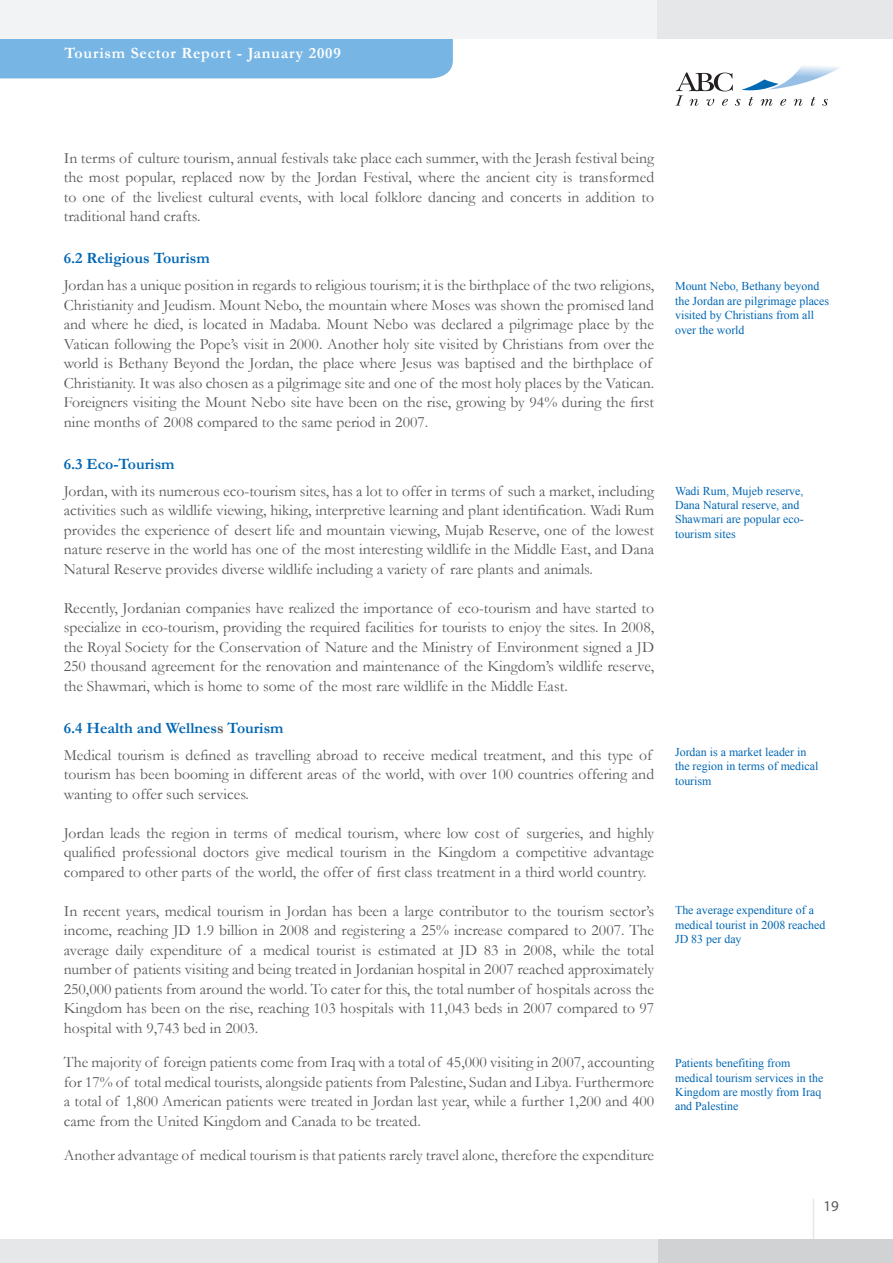
<style>
.page{position:relative;width:893px;height:1263px;background:#fff}
.page>*{position:absolute;margin:0;border:0;box-sizing:border-box;transform-origin:0 0}
.t1{font:15.75px/19.5px "Garamond";color:#57585a;text-align:justify}
.t2{font:700 15.75px "Garamond";color:#0166b3}
.t3{font:700 15.75px "Garamond";letter-spacing:.05em;color:#fff}
.t4{font:15px "Myriad Pro";color:#57585a}
.t5{font:12px/14.4px "Times New Roman";color:#0166b3}
.s1{font-weight:700;color:#0166b3}
.s2{font-weight:700}
</style>
<div class="page">
<div style="left:0;top:38px;width:453px;height:40px;background:#77b6e4"></div>
<svg style="left:675px;top:66px;width:165px;height:40px"></svg>
<div style="left:0;top:0;width:658px;height:38px;background:#f2f3f4"></div>
<div style="left:657px;top:0;width:236px;height:38px;background:#e6e7e9"></div>
<hr style="left:813px;top:1199px;width:1px;height:64px;background:#e6e7e9">
<div style="left:657px;top:1239px;width:236px;height:24px;background:#d1d2d4"></div>
<div style="left:0;top:1239px;width:657px;height:24px;background:#e6e7e9"></div>
<p class="t3" style="left:64px;top:43px;width:278px">Tourism Sector Report - January 2009</p>
<p class="t1" style="left:64px;top:148px;width:592px">In terms of culture tourism, annual festivals take place each summer, with the Jerash festival being the most popular, replaced now by the Jordan Festival, where the ancient city is transformed to one of the liveliest cultural events, with local folklore dancing and concerts in addition to traditional hand crafts.</p>
<p class="t2" style="left:64px;top:248px;width:147px">6.2 Religious Tourism</p>
<p class="t1" style="left:64px;top:275px;width:592px;text-align:left">Jordan has a unique position in regards to religious tourism; it is the birthplace of the two religions, Christianity and Jeudism. Mount Nebo, the mountain where Moses was shown the promised land and where he died, is located in Madaba. Mount Nebo was declared a pilgrimage place by the Vatican following the Pope’s visit in 2000. Another holy site visited by Christians from over the world is Bethany Beyond the Jordan, the place where Jesus was baptised and the birthplace of Christianity. It was also chosen as a pilgrimage site and one of the most holy places by the Vatican.<br>Foreigners visiting the Mount Nebo site have been on the rise, growing by 94% during the first nine months of 2008 compared to the same period in 2007.</p>
<p class="t2" style="left:64px;top:453px;width:112px">6.3 Eco-Tourism</p>
<p class="t1" style="left:64px;top:481px;width:592px">Jordan, with its numerous eco-tourism sites, has a lot to offer in terms of such a market, including activities such as wildlife viewing, hiking, interpretive learning and plant identification. Wadi Rum provides the experience of desert life and mountain viewing, Mujab Reserve, one of the lowest nature reserve in the world has one of the most interesting wildlife in the Middle East, and Dana Natural Reserve provides diverse wildlife including a variety of rare plants and animals.</p>
<p class="t1" style="left:64px;top:598px;width:592px">Recently, Jordanian companies have realized the importance of eco-tourism and have started to specialize in eco-tourism, providing the required facilities for tourists to enjoy the sites. In 2008, the Royal Society for the Conservation of Nature and the Ministry of Environment signed a JD 250 thousand agreement for the renovation and maintenance of the Kingdom’s wildlife reserve, the Shawmari, which is home to some of the most rare wildlife in the Middle East.</p>
<p class="t1" style="left:64px;top:714px;width:590px;line-height:27px"><span class="s1">6.4 Health and Wellnes</span><span class="s2">s</span> <span class="s1">Tourism<br></span>Medical tourism is defined as travelling abroad to receive medical treatment, and this type of</p>
<p class="t1" style="left:64px;top:764px;width:592px">tourism has been booming in different areas of the world, with over 100 countries offering and wanting to offer such services.</p>
<p class="t1" style="left:64px;top:823px;width:592px">Jordan leads the region in terms of medical tourism, where low cost of surgeries, and highly qualified professional doctors give medical tourism in the Kingdom a competitive advantage compared to other parts of the world, the offer of first class treatment in a third world country.</p>
<p class="t1" style="left:64px;top:901px;width:592px">In recent years, medical tourism in Jordan has been a large contributor to the tourism sector’s income, reaching JD 1.9 billion in 2008 and registering a 25% increase compared to 2007. The average daily expenditure of a medical tourist is estimated at JD 83 in 2008, while the total number of patients visiting and being treated in Jordanian hospital in 2007 reached approximately 250,000 patients from around the world. To cater for this, the total number of hospitals across the Kingdom has been on the rise, reaching 103 hospitals with 11,043 beds in 2007 compared to 97 hospital with 9,743 bed in 2003.</p>
<p class="t1" style="left:64px;top:1052px;width:592px">The majority of foreign patients come from Iraq with a total of 45,000 visiting in 2007, accounting for 17% of total medical tourists, alongside patients from Palestine, Sudan and Libya. Furthermore a total of 1,800 American patients were treated in Jordan last year, while a further 1,200 and 400 came from the United Kingdom and Canada to be treated.</p>
<p class="t1" style="left:64px;top:1145px;width:592px">Another advantage of medical tourism is that patients rarely travel alone, therefore the expenditure</p>
<p class="t5" style="left:675px;top:279px;width:156px">Mount Nebo, Bethany beyond the Jordan are pilgrimage places visited by Christians from all over the world</p>
<p class="t5" style="left:675px;top:483px;width:130px">Wadi Rum, Mujeb reserve,<br>Dana Natural reserve, and<br>Shawmari are popular eco&shy;tourism sites</p>
<p class="t5" style="left:675px;top:744px;width:145px">Jordan is a market leader in the region in terms of medical tourism</p>
<p class="t5" style="left:675px;top:903px;width:152px">The average expenditure of a medical tourist in 2008 reached<br>JD 83 per day</p>
<p class="t5" style="left:675px;top:1056px;width:150px">Patients benefiting from medical tourism services in the<br>Kingdom are mostly from Iraq and Palestine</p>
<p class="t4" style="left:823px;top:1197px;width:17px">19</p>
</div>
